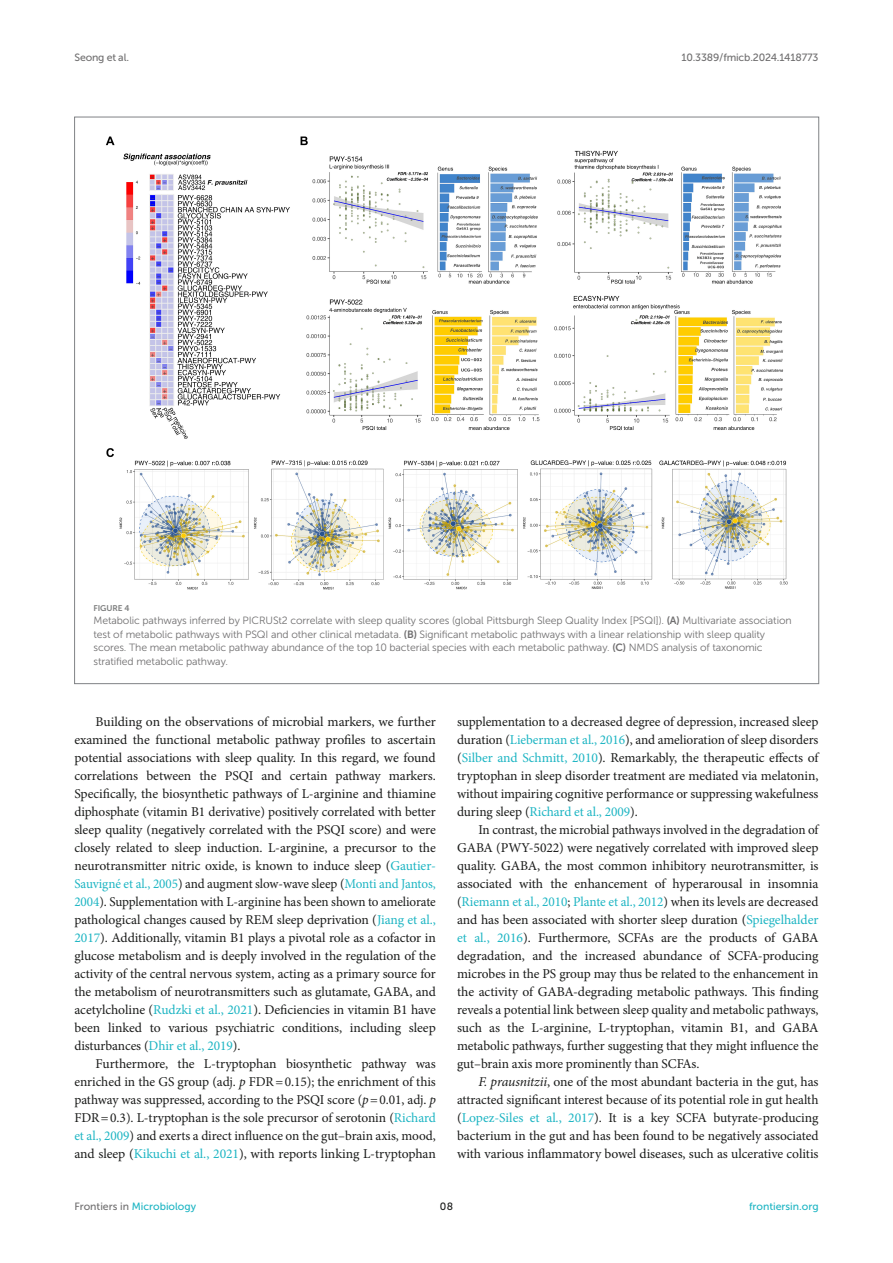
<style>
.page{position:relative;width:893px;height:1263px;background:#fff}
.page>*{position:absolute;margin:0;border:0;box-sizing:border-box;transform-origin:0 0}
.TEXT{font:13.5px/18px "Minion Pro";letter-spacing:-.005em;color:#1b1c1b;text-align:justify}
.FIG_LEG{font:10.5px/13.5px "Museo Sans 300";letter-spacing:-.01em;color:#706f70}
.t1{font:10.5px "Museo Sans 500";color:#1db5c3}
.t2{font:10.5px "Museo Sans 500";letter-spacing:-.015em;color:#706f70}
.t3{font:10.5px "Museo Sans 500";color:#1b1c1b}
.FIG_HD{font:8.25px "Museo Sans 700";letter-spacing:-.01em;color:#7e7f7f}
.s1{font-family:"Museo Sans 700"}
.s2{color:#1db5c3}
.s3{font-style:italic}
.s4{color:#706f70}
</style>
<div class="page">
<img style="left:106px;top:136px;width:682px;height:454px">
<p class="t2" style="left:74px;top:51px;width:56px">Seong et al.</p>
<p class="t2" style="left:681px;top:51px;width:139px">10.3389/fmicb.2024.1418773</p>
<p class="FIG_HD" style="left:94px;top:603px;width:37px">FIGURE 4</p>
<p class="FIG_LEG" style="left:94px;top:614px;width:700px">Metabolic pathways inferred by PICRUSt2 correlate with sleep quality scores (global Pittsburgh Sleep Quality Index [PSQI]). <span class="s1">(A)</span> Multivariate association test of metabolic pathways with PSQI and other clinical metadata. <span class="s1">(B)</span> Significant metabolic pathways with a linear relationship with sleep quality scores. The mean metabolic pathway abundance of the top 10 bacterial species with each metabolic pathway. <span class="s1">(C)</span> NMDS analysis of taxonomic stratified metabolic pathway.</p>
<p class="TEXT" style="left:74px;top:713px;width:363px;text-indent:21px">Building on the observations of microbial markers, we further examined the functional metabolic pathway profiles to ascertain potential associations with sleep quality. In this regard, we found correlations between the PSQI and certain pathway markers.<br>Specifically, the biosynthetic pathways of L-arginine and thiamine diphosphate (vitamin B1 derivative) positively correlated with better sleep quality (negatively correlated with the PSQI score) and were closely related to sleep induction. L-arginine, a precursor to the neurotransmitter nitric oxide, is known to induce sleep (<span class="s2">Gautier-Sauvigné et al., 2005</span>) and augment slow-wave sleep (<span class="s2">Monti and Jantos, 2004</span>). Supplementation with L-arginine has been shown to ameliorate pathological changes caused by REM sleep deprivation (<span class="s2">Jiang et al., 2017</span>). Additionally, vitamin B1 plays a pivotal role as a cofactor in glucose metabolism and is deeply involved in the regulation of the activity of the central nervous system, acting as a primary source for the metabolism of neurotransmitters such as glutamate, GABA, and acetylcholine (<span class="s2">Rudzki et al., 2021</span>). Deficiencies in vitamin B1 have been linked to various psychiatric conditions, including sleep disturbances (<span class="s2">Dhir et al., 2019</span>).</p>
<p class="TEXT" style="left:74px;top:1055px;width:363px;text-indent:21px">Furthermore, the L-tryptophan biosynthetic pathway was enriched in the GS group (adj. <span class="s3">p</span> FDR=0.15); the enrichment of this pathway was suppressed, according to the PSQI score (<span class="s3">p</span>=0.01, adj. <span class="s3">p </span>FDR=0.3). L-tryptophan is the sole precursor of serotonin (<span class="s2">Richard et al., 2009</span>) and exerts a direct influence on the gut–brain axis, mood, and sleep (<span class="s2">Kikuchi et al., 2021</span>), with reports linking L-tryptophan</p>
<p class="TEXT" style="left:457px;top:713px;width:363px">supplementation to a decreased degree of depression, increased sleep duration (<span class="s2">Lieberman et al., 2016</span>), and amelioration of sleep disorders (<span class="s2">Silber and Schmitt, 2010</span>). Remarkably, the therapeutic effects of tryptophan in sleep disorder treatment are mediated via melatonin, without impairing cognitive performance or suppressing wakefulness during sleep (<span class="s2">Richard et al., 2009</span>).</p>
<p class="TEXT" style="left:457px;top:821px;width:363px;text-indent:21px">In contrast, the microbial pathways involved in the degradation of GABA (PWY-5022) were negatively correlated with improved sleep quality. GABA, the most common inhibitory neurotransmitter, is associated with the enhancement of hyperarousal in insomnia (<span class="s2">Riemann et al., 2010</span>; <span class="s2">Plante et al., 2012</span>) when its levels are decreased and has been associated with shorter sleep duration (<span class="s2">Spiegelhalder et al., 2016</span>). Furthermore, SCFAs are the products of GABA degradation, and the increased abundance of SCFA-producing microbes in the PS group may thus be related to the enhancement in the activity of GABA-degrading metabolic pathways. This finding reveals a potential link between sleep quality and metabolic pathways, such as the L-arginine, L-tryptophan, vitamin B1, and GABA metabolic pathways, further suggesting that they might influence the gut–brain axis more prominently than SCFAs.</p>
<p class="TEXT" style="left:457px;top:1073px;width:363px;text-indent:21px"><span class="s3">F. prausnitzii</span>, one of the most abundant bacteria in the gut, has attracted significant interest because of its potential role in gut health (<span class="s2">Lopez-Siles et al., 2017</span>). It is a key SCFA butyrate-producing bacterium in the gut and has been found to be negatively associated with various inflammatory bowel diseases, such as ulcerative colitis</p>
<p class="t1" style="left:74px;top:1200px;width:123px"><span class="s4">Frontiers in</span> Microbiology</p>
<p class="t3" style="left:440px;top:1200px;width:15px">08</p>
<p class="t1" style="left:749px;top:1200px;width:71px">frontiersin.org</p>
</div>
